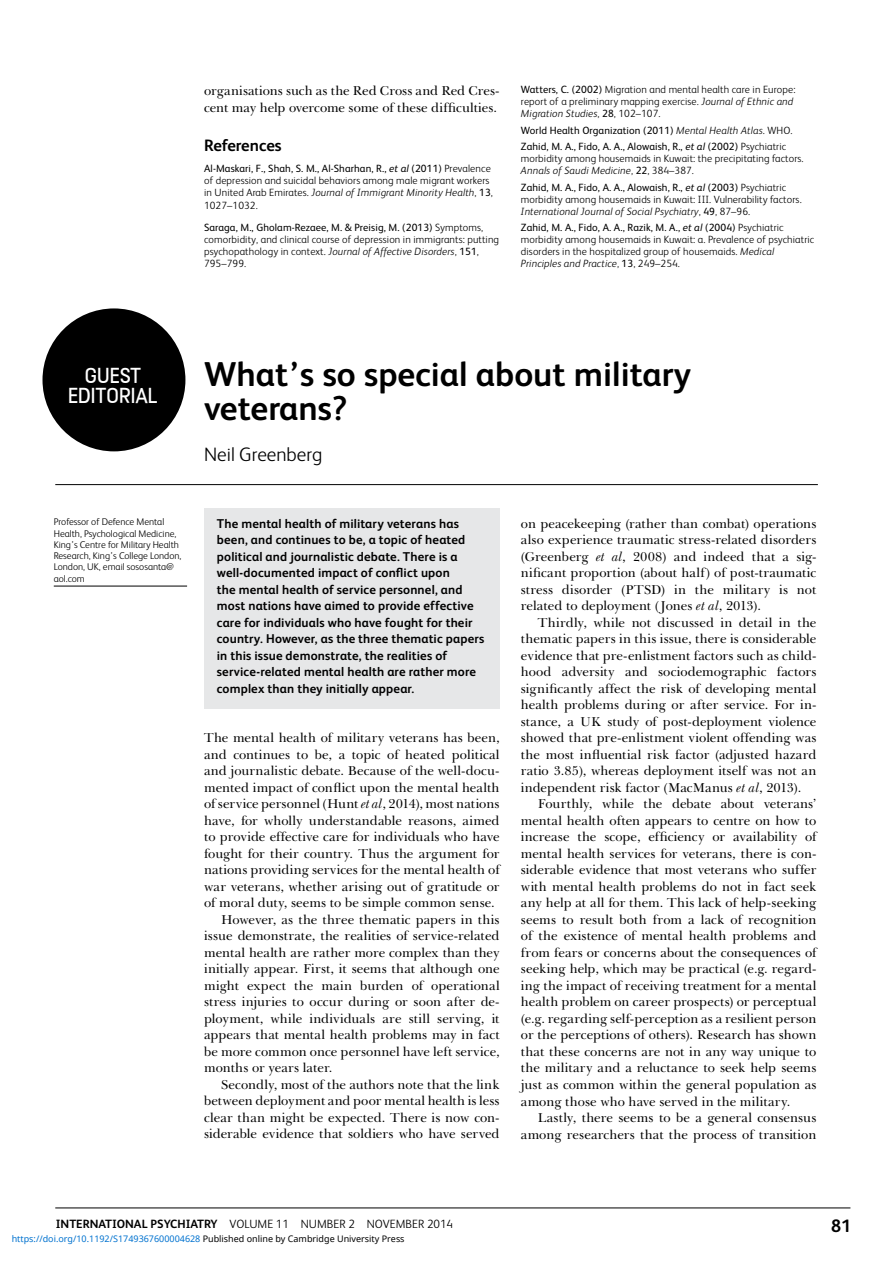
<style>
.page{position:relative;width:893px;height:1263px;background:#fff}
.page>*{position:absolute;margin:0;border:0;box-sizing:border-box;transform-origin:0 0}
.t1{font:700 34.5px/34.5px "FS Albert";color:#000}
.t2{font:24.3px/19.5px "FS Dillonv 1.01";color:#fff;text-align:center}
.t3{font:300 19.5px "FS Albert";color:#000}
.t4{font:700 18px "FS Albert";color:#000}
.t5{font:700 16.5px "FS Albert";color:#000}
.t6{font:13.2px/16.5px "Baskerville BT";color:#000;text-align:justify}
.t7{font:700 12.75px/16.5px "FS Albert";letter-spacing:.01em;color:#000}
.t8{font:300 12px "FS Albert";color:#000}
.t9{font:300 10.5px/12px "FS Albert";letter-spacing:.01em;color:#000}
.t10{font:10.5px/16.5px "FS Albert";letter-spacing:.01em;color:#000}
.t11{font:300 9.75px/11.2px "FS Albert";color:#000}
.t12{font:9px "Noto Sans";color:#0172cf}
.s1{font-weight:400}
.s2{font-weight:400;font-style:italic}
.s3{font-style:italic}
.s4{font-weight:300;font-style:italic}
.s5{font-weight:300}
.s6{font-weight:700}
.s7{color:#000}
</style>
<div class="page">
<hr style="left:55px;top:1208px;width:795px;height:1px;background:#000">
<div style="left:204px;top:509px;width:296px;height:200px;background:#e6e7e8"></div>
<div style="left:43px;top:308px;width:142px;height:143px;background:#000;border-radius:50%"></div>
<hr style="left:55px;top:484px;width:763px;height:1px;background:#000">
<hr style="left:54px;top:586px;width:133px;height:1px;background:#000">
<p class="t6" style="left:204px;top:83px;width:297px">organisations such as the Red Cross and Red Cres&shy;cent may help overcome some of these difficulties.</p>
<p class="t5" style="left:204px;top:135px;width:79px">References</p>
<p class="t9" style="left:204px;top:162px;width:290px"><span class="s1">Al-Maskari, F., Shah, S. M., Al-Sharhan, R.,</span> <span class="s2">et al</span> <span class="s1">(2011)</span> Prevalence of depression and suicidal behaviors among male migrant workers in United Arab Emirates. <span class="s3">Journal of Immigrant Minority Health</span>, <span class="s1">13</span>, 1027–1032.</p>
<p class="t9" style="left:204px;top:221px;width:297px"><span class="s1">Saraga, M., Gholam-Rezaee, M. &amp; Preisig, M. (2013)</span> Symptoms, comorbidity, and clinical course of depression in immigrants: putting psychopathology in context. <span class="s3">Journal of Affective Disorders</span>, <span class="s1">151</span>, 795–799.</p>
<p class="t9" style="left:521px;top:83px;width:276px"><span class="s1">Watters, C. (2002)</span> Migration and mental health care in Europe: report of a preliminary mapping exercise. <span class="s3">Journal of Ethnic and<br>Migration Studies</span>, <span class="s1">28</span>, 102–107.</p>
<p class="t10" style="left:521px;top:121px;width:273px">World Health Organization (2011) <span class="s4">Mental Health Atlas</span><span class="s5">. WHO.<br></span>Zahid, M. A., Fido, A. A., Alowaish, R., <span class="s3">et al</span> (2002) <span class="s5">Psychiatric</span></p>
<p class="t9" style="left:521px;top:152px;width:284px">morbidity among housemaids in Kuwait: the precipitating factors.<br><span class="s3">Annals of Saudi Medicine</span>, <span class="s1">22</span>, 384–387.</p>
<p class="t9" style="left:521px;top:181px;width:282px"><span class="s1">Zahid, M. A., Fido, A. A., Alowaish, R.,</span> <span class="s2">et al</span> <span class="s1">(2003)</span> Psychiatric morbidity among housemaids in Kuwait: III. Vulnerability factors.<br><span class="s3">International Journal of Social Psychiatry</span>, <span class="s1">49</span>, 87–96.</p>
<p class="t9" style="left:521px;top:221px;width:295px"><span class="s1">Zahid, M. A., Fido, A. A., Razik, M. A.,</span> <span class="s2">et al</span> <span class="s1">(2004)</span> Psychiatric morbidity among housemaids in Kuwait: a. Prevalence of psychiatric disorders in the hospitalized group of housemaids. <span class="s3">Medical Principles and Practice</span>, <span class="s1">13</span>, 249–254.</p>
<h2 class="t2" style="left:68px;top:364px;width:91px">GUEST<br>EDITORIAL</h2>
<h1 class="t1" style="left:204px;top:355px;width:489px">What’s so special about military veterans?</h1>
<h3 class="t3" style="left:204px;top:442px;width:120px">Neil Greenberg</h3>
<p class="t11" style="left:54px;top:516px;width:129px">Professor of Defence Mental<br>Health, Psychological Medicine,<br>King’s Centre for Military Health<br>Research, King’s College London,<br>London, UK, email sososanta@ aol.com</p>
<p class="t7" style="left:217px;top:514px;width:269px">The mental health of military veterans has been, and continues to be, a topic of heated political and journalistic debate. There is a well-documented impact of conflict upon<br>the mental health of service personnel, and most nations have aimed to provide effective care for individuals who have fought for their country. However, as the three thematic papers in this issue demonstrate, the realities of service-related mental health are rather more complex than they initially appear.</p>
<p class="t6" style="left:204px;top:729px;width:297px">The mental health of military veterans has been,</p>
<p class="t6" style="left:204px;top:746px;width:297px">and continues to be, a topic of heated political</p>
<p class="t6" style="left:204px;top:762px;width:297px">and journalistic debate. Because of the well-docu-</p>
<p class="t6" style="left:204px;top:779px;width:297px">mented impact of conflict upon the mental health</p>
<p class="t6" style="left:204px;top:795px;width:297px">of service personnel (Hunt <span class="s3">et al</span>, 2014), most nations</p>
<p class="t6" style="left:204px;top:812px;width:297px">have, for wholly understandable reasons, aimed</p>
<p class="t6" style="left:204px;top:828px;width:297px">to provide effective care for individuals who have</p>
<p class="t6" style="left:204px;top:845px;width:297px">fought for their country. Thus the argument for</p>
<p class="t6" style="left:204px;top:861px;width:297px">nations providing services for the mental health of</p>
<p class="t6" style="left:204px;top:878px;width:297px">war veterans, whether arising out of gratitude or</p>
<p class="t6" style="left:204px;top:894px;width:292px">of moral duty, seems to be simple common sense.</p>
<p class="t6" style="left:221px;top:911px;width:280px">However, as the three thematic papers in this</p>
<p class="t6" style="left:204px;top:927px;width:297px">issue demonstrate, the realities of service-related</p>
<p class="t6" style="left:204px;top:944px;width:297px">mental health are rather more complex than they</p>
<p class="t6" style="left:204px;top:960px;width:297px">initially appear. First, it seems that although one</p>
<p class="t6" style="left:204px;top:977px;width:297px">might expect the main burden of operational</p>
<p class="t6" style="left:204px;top:993px;width:297px">stress injuries to occur during or soon after de-</p>
<p class="t6" style="left:204px;top:1010px;width:297px">ployment, while individuals are still serving, it</p>
<p class="t6" style="left:204px;top:1026px;width:297px">appears that mental health problems may in fact</p>
<p class="t6" style="left:204px;top:1043px;width:297px">be more common once personnel have left service,</p>
<p class="t6" style="left:204px;top:1059px;width:130px">months or years later.</p>
<p class="t6" style="left:221px;top:1076px;width:280px">Secondly, most of the authors note that the link</p>
<p class="t6" style="left:204px;top:1092px;width:297px">between deployment and poor mental health is less</p>
<p class="t6" style="left:204px;top:1109px;width:297px">clear than might be expected. There is now con-</p>
<p class="t6" style="left:204px;top:1125px;width:297px">siderable evidence that soldiers who have served</p>
<p class="t6" style="left:521px;top:515px;width:297px">on peacekeeping (rather than combat) operations also experience traumatic stress-related disorders (Greenberg <span class="s3">et al</span>, 2008) and indeed that a sig&shy;nificant proportion (about half) of post-traumatic stress disorder (PTSD) in the military is not related to deployment (Jones <span class="s3">et al</span>, 2013).</p>
<p class="t6" style="left:521px;top:614px;width:297px;text-indent:17px">Thirdly, while not discussed in detail in the thematic papers in this issue, there is considerable evidence that pre-enlistment factors such as child&shy;hood adversity and sociodemographic factors significantly affect the risk of developing mental health problems during or after service. For in&shy;stance, a UK study of post-deployment violence showed that pre-enlistment violent offending was the most influential risk factor (adjusted hazard ratio 3.85), whereas deployment itself was not an independent risk factor (MacManus <span class="s3">et al</span>, 2013).</p>
<p class="t6" style="left:521px;top:796px;width:297px;text-indent:17px">Fourthly, while the debate about veterans’ mental health often appears to centre on how to increase the scope, efficiency or availability of mental health services for veterans, there is con&shy;siderable evidence that most veterans who suffer with mental health problems do not in fact seek any help at all for them. This lack of help-seeking seems to result both from a lack of recognition of the existence of mental health problems and from fears or concerns about the consequences of seeking help, which may be practical (e.g. regard&shy;ing the impact of receiving treatment for a mental health problem on career prospects) or perceptual (e.g. regarding self-perception as a resilient person or the perceptions of others). Research has shown that these concerns are not in any way unique to the military and a reluctance to seek help seems just as common within the general population as among those who have served in the military.</p>
<p class="t6" style="left:521px;top:1109px;width:297px;text-align:right">Lastly, there seems to be a general consensus among researchers that the process of transition</p>
<p class="t8" style="left:56px;top:1215px;width:399px"><span class="s6">INTERNATIONAL PSYCHIATRY</span> VOLUME 11 NUMBER 2 NOVEMBER 2014</p>
<h3 class="t4" style="left:831px;top:1214px;width:22px">81</h3>
<p class="t12" style="left:12px;top:1232px;width:394px">https://doi.org/10.1192/S1749367600004628 <span class="s7">Published online by Cambridge University Press</span></p>
</div>
